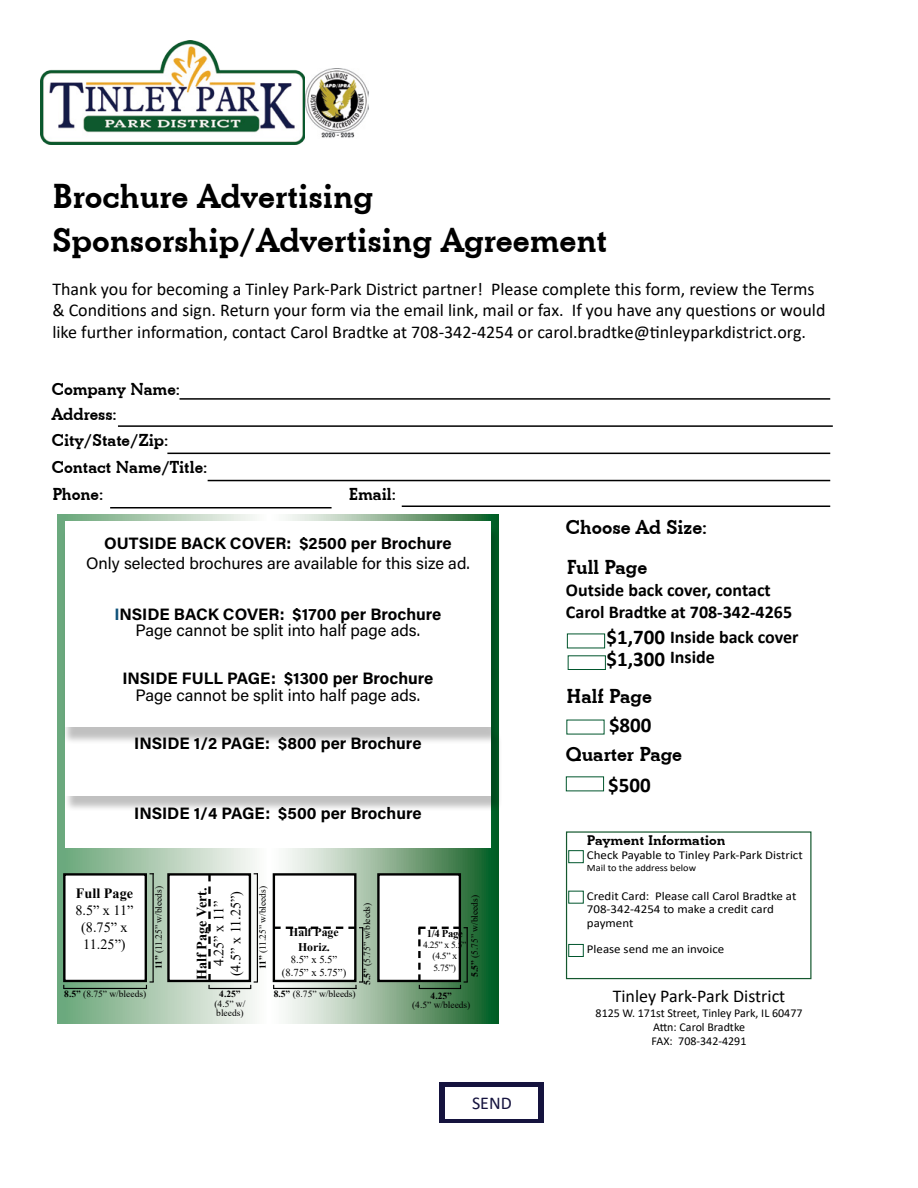
<style>
.page{position:relative;width:918px;height:1188px;background:#fff}
.page>*{position:absolute;margin:0;border:0;box-sizing:border-box;transform-origin:0 0}
.t1{font:700 36px/43.2px "Beton EF";color:#000}
.t2{font:700 21px "Beton EF";color:#000}
.t3{font:700 21px/22px "Calibri";color:#000}
.t4{font:18px/21.6px "Calibri";color:#000}
.t5{font:700 18px/21.6px "Calibri";color:#000}
.t6{font:700 18px/26.2px "Beton EF";color:#000}
.t7{font:18px "Calibri";color:#15133e}
.t8{font:16.5px/16.5px "Acumin Pro";color:#000;text-align:center}
.t9{font:700 16.5px "Acumin Pro";color:#000}
.t10{font:700 14.55px "Beton EF";color:#000;scale:1.07 1}
.t11{font:14.25px/17px "Times New Roman";letter-spacing:-.02em;color:#000;text-align:center}
.t12{font:700 14.25px "Times New Roman";color:#000}
.t13{font:12.15px/13.4px "Calibri";color:#000;scale:1.07 1}
.t14{font:12px/14.4px "Calibri";color:#000;text-align:center}
.t15{font:700 11.85px/14.2px "Times New Roman";color:#000;text-align:center}
.t16{font:10.65px/12.8px "Times New Roman";color:#000;text-align:center}
.t17{font:700 10.65px "Times New Roman";color:#000}
.t18{font:9.75px "Calibri";color:#000;scale:1.07 1}
.t19{font:9.45px/11.4px "Times New Roman";color:#000}
.t20{font:700 9.45px "Times New Roman";color:#000}
.s1{font-weight:700;color:#10527a}
.s2{font-weight:700}
</style>
<div class="page">
<img style="left:40px;top:40px;width:265px;height:105px">
<img style="left:305px;top:69px;width:64px;height:69px">
<hr style="left:180px;top:398px;width:650px;height:2px;background:#000">
<hr style="left:118px;top:425px;width:715px;height:2px;background:#000">
<hr style="left:208px;top:480px;width:622px;height:1px;background:#000">
<hr style="left:110px;top:507px;width:222px;height:1px;background:#000">
<hr style="left:402px;top:506px;width:428px;height:1px;background:#000">
<hr style="left:167px;top:453px;width:663px;height:1px;background:#000">
<div style="left:568px;top:655px;width:38px;height:15px;background:#fff;border:1px solid #01562d"></div>
<div style="left:440px;top:1082px;width:104px;height:41px;background:#15133e"></div>
<div style="left:446px;top:1087px;width:92px;height:31px;background:#fff"></div>
<div style="left:569px;top:851px;width:14px;height:12px;background:#fff;border:1px solid #01562d"></div>
<div style="left:569px;top:944px;width:14px;height:13px;background:#fff;border:1px solid #01562d"></div>
<div style="left:566px;top:831px;width:245px;height:148px;border:1px solid #14582e"></div>
<svg style="left:57px;top:515px;width:442px;height:508px;background:#97bb9f"></svg>
<div style="left:65px;top:797px;width:426px;height:51px;background:#fff"></div>
<div style="left:62px;top:526px;width:438px;height:89px;background:#000;opacity:.25"></div>
<div style="left:65px;top:522px;width:426px;height:76px;background:#fff"></div>
<div style="left:62px;top:602px;width:438px;height:78px;background:#000;opacity:.25"></div>
<div style="left:65px;top:598px;width:426px;height:65px;background:#fff"></div>
<div style="left:64px;top:731px;width:439px;height:81px;background:#000;opacity:.25"></div>
<div style="left:65px;top:727px;width:426px;height:69px;background:#fff"></div>
<div style="left:62px;top:667px;width:438px;height:78px;background:#000;opacity:.25"></div>
<div style="left:65px;top:663px;width:426px;height:64px;background:#fff"></div>
<div style="left:64px;top:874px;width:82px;height:107px;background:#fff"></div>
<div style="left:63px;top:873px;width:84px;height:109px;border:2px solid #000"></div>
<hr style="left:64px;top:988px;width:83px;height:1px;background:#000">
<hr style="left:153px;top:873px;width:1px;height:109px;background:#000">
<svg style="left:146px;top:981px;width:8px;height:8px"></svg>
<div style="left:274px;top:874px;width:81px;height:107px;background:#fff"></div>
<div style="left:273px;top:873px;width:84px;height:109px;border:2px solid #000"></div>
<hr style="left:273px;top:988px;width:84px;height:1px;background:#000">
<hr style="left:362px;top:927px;width:1px;height:55px;background:#000">
<svg style="left:355px;top:981px;width:8px;height:8px"></svg>
<svg style="left:273px;top:927px;width:89px;height:2px"></svg>
<div style="left:168px;top:874px;width:82px;height:107px;background:#fff"></div>
<div style="left:167px;top:873px;width:84px;height:109px;border:2px solid #000"></div>
<hr style="left:209px;top:988px;width:42px;height:1px;background:#000">
<hr style="left:257px;top:873px;width:1px;height:109px;background:#000">
<svg style="left:250px;top:981px;width:8px;height:8px"></svg>
<svg style="left:208px;top:874px;width:3px;height:115px"></svg>
<div style="left:378px;top:874px;width:82px;height:107px;background:#fff"></div>
<div style="left:377px;top:873px;width:84px;height:109px;border:2px solid #000"></div>
<svg style="left:418px;top:927px;width:50px;height:62px"></svg>
<h1 class="t1" style="left:52px;top:175px;width:557px">Brochure Advertising<br>Sponsorship/Advertising Agreement</h1>
<p class="t4" style="left:52px;top:278px;width:775px">Thank you for becoming a Tinley Park-Park District partner! Please complete this form, review the Terms &amp; Conditions and sign. Return your form via the email link, mail or fax. If you have any questions or would like further information, contact Carol Bradtke at 708-342-4254 or carol.bradtke@tinleyparkdistrict.org.</p>
<p class="t6" style="left:52px;top:377px;width:157px">Company Name:<br>Address:<br>City/State/Zip:<br>Contact Name/Title:<br>Phone:</p>
<p class="t6" style="left:349px;top:481px;width:49px">Email:</p>
<p class="t9" style="left:104px;top:532px;width:349px">OUTSIDE BACK COVER: $2500 per Brochure</p>
<p class="t8" style="left:86px;top:554px;width:385px">Only selected brochures are available for this size ad.</p>
<p class="t8" style="left:114px;top:605px;width:329px"><span class="s1">I</span><span class="s2">NSIDE BACK COVER: $1700 per Brochure<br></span>Page cannot be split into half page ads.</p>
<p class="t9" style="left:122px;top:667px;width:313px">INSIDE FULL PAGE: $1300 per Brochure</p>
<p class="t8" style="left:136px;top:686px;width:286px">Page cannot be split into half page ads.</p>
<p class="t9" style="left:134px;top:731px;width:289px">INSIDE 1/2 PAGE: $800 per Brochure</p>
<p class="t9" style="left:134px;top:801px;width:289px">INSIDE 1/4 PAGE: $500 per Brochure</p>
<p class="t12" style="left:76px;top:883px;width:59px">Full Page</p>
<p class="t11" style="left:75px;top:902px;width:60px">8.5” x 11” (8.75” x<br>11.25”)</p>
<p class="t19" style="left:64px;top:988px;width:83px"><span class="s2">8.5”</span> (8.75” w/bleeds)</p>
<p class="t19" style="left:153px;top:969px;width:85px;rotate:-90deg"><span class="s2">11”</span> (11.25” w/bleeds)</p>
<p class="t12" style="left:192px;top:980px;width:94px;rotate:-90deg">Half Page Vert.</p>
<p class="t11" style="left:210px;top:976px;width:87px;rotate:-90deg">4.25” x 11” (4.5” x 11.25”)</p>
<p class="t20" style="left:219px;top:987px;width:23px">4.25”</p>
<p class="t19" style="left:214px;top:999px;width:32px;line-height:9.4px">(4.5” w/ bleeds)</p>
<p class="t19" style="left:257px;top:969px;width:85px;rotate:-90deg"><span class="s2">11”</span> (11.25” w/bleeds)</p>
<p class="t15" style="left:289px;top:925px;width:51px">Half Page<br>Horiz.</p>
<p class="t16" style="left:282px;top:953px;width:66px">8.5” x 5.5” (8.75” x 5.75”)</p>
<p class="t19" style="left:274px;top:988px;width:83px"><span class="s2">8.5”</span> (8.75” w/bleeds)</p>
<p class="t19" style="left:361px;top:985px;width:83px;rotate:-90deg"><span class="s2">5.5”</span> (5.75” w/bleeds)</p>
<p class="t19" style="left:469px;top:977px;width:83px;rotate:-90deg"><span class="s2">5.5”</span> (5.75” w/bleeds)</p>
<p class="t17" style="left:427px;top:925px;width:37px">1/4 Page</p>
<p class="t19" style="left:423px;top:939px;width:45px;text-align:center">4.25” x 5.5” (4.5” x<br>5.75”)</p>
<p class="t20" style="left:431px;top:989px;width:23px">4.25”</p>
<p class="t19" style="left:412px;top:999px;width:60px">(4.5” w/bleeds)</p>
<p class="t7" style="left:472px;top:1091px;width:41px">SEND</p>
<p class="t2" style="left:566px;top:515px;width:143px">Choose Ad Size:</p>
<p class="t2" style="left:567px;top:554px;width:82px">Full Page</p>
<p class="t5" style="left:566px;top:579px;width:228px">Outside back cover, contact<br>Carol Bradtke at 708-342-4265</p>
<p class="t5" style="left:670px;top:627px;width:130px;line-height:20px">Inside back cover<br>Inside</p>
<p class="t3" style="left:607px;top:626px;width:60px">$1,700 $1,300</p>
<p class="t2" style="left:566px;top:684px;width:87px">Half Page</p>
<p class="t2" style="left:566px;top:741px;width:118px">Quarter Page</p>
<p class="t3" style="left:609px;top:713px;width:44px">$800</p>
<p class="t3" style="left:608px;top:774px;width:44px">$500</p>
<p class="t10" style="left:587px;top:831px;width:131px">Payment Information</p>
<p class="t13" style="left:587px;top:848px;width:203px">Check Payable to Tinley Park-Park District</p>
<p class="t18" style="left:587px;top:861px;width:104px">Mail to the address below</p>
<p class="t13" style="left:587px;top:889px;width:197px">Credit Card: Please call Carol Bradtke at<br>708-342-4254 to make a credit card payment</p>
<p class="t13" style="left:587px;top:942px;width:130px">Please send me an invoice</p>
<p class="t4" style="left:613px;top:985px;width:174px">Tinley Park-Park District</p>
<p class="t14" style="left:596px;top:1005px;width:208px">8125 W. 171st Street, Tinley Park, IL 60477<br>Attn: Carol Bradtke<br>FAX: 708-342-4291</p>
</div>
